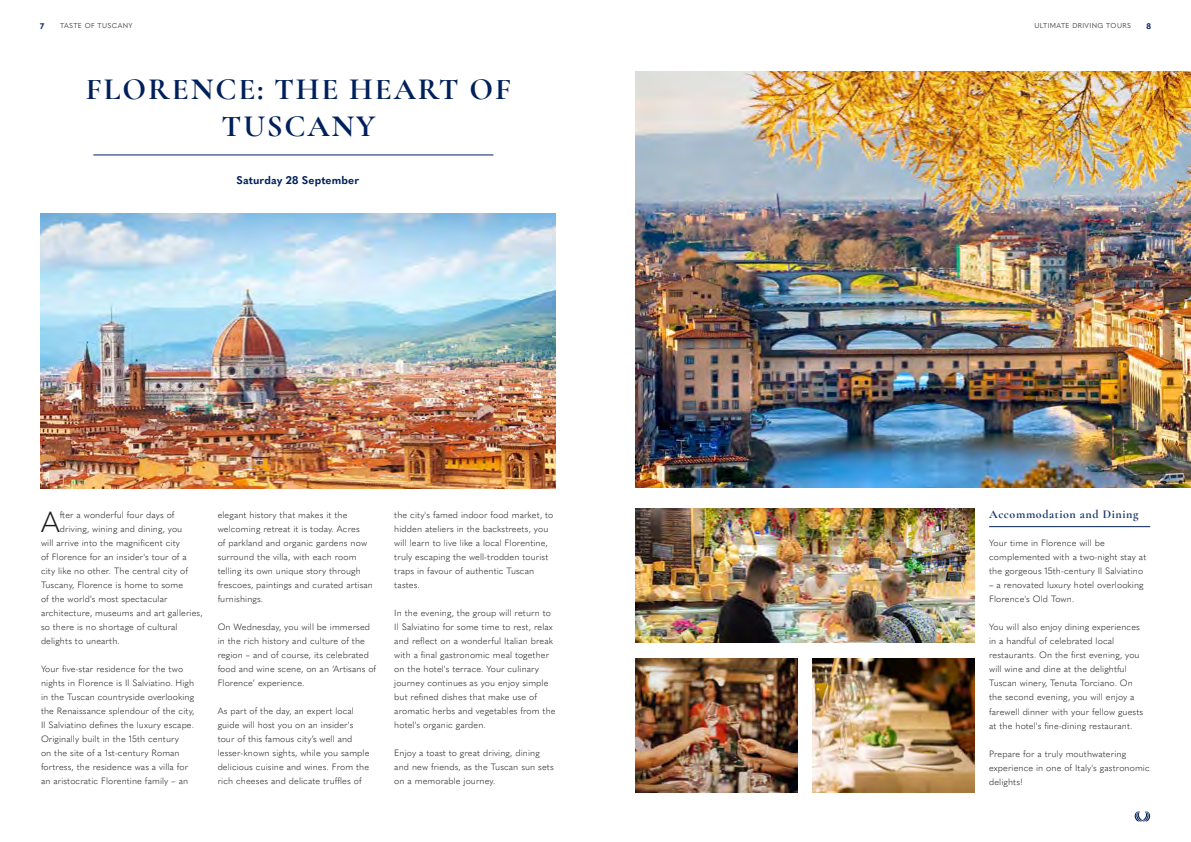
<style>
.page{position:relative;width:1191px;height:842px;background:#fff}
.page>*{position:absolute;margin:0;border:0;box-sizing:border-box;transform-origin:0 0}
.t1{font:700 31px/37.2px "Cormorant Garamond";letter-spacing:.06em;color:#00205b;text-align:center}
.t2{font:300 28.8px "Quasimoda";color:#1a1a1a}
.t3{font:700 12px "Cormorant Garamond";letter-spacing:.05em;color:#1a366b}
.t4{font:700 11px "Quasimoda";letter-spacing:.01em;color:#00205b}
.t5{font:300 9px/14px "Quasimoda";letter-spacing:.01em;color:#1a1a1a}
.t6{font:700 8px "Quasimoda";color:#00205b}
.t7{font:7px "Quasimoda";letter-spacing:.05em;color:#4d4d4d}
.s1{color:#000}
</style>
<div class="page">
<svg style="left:1134px;top:811px;width:16px;height:10px"></svg>
<hr style="left:93px;top:155px;width:400px;height:1px;background:#00205b">
<img style="left:40px;top:213px;width:516px;height:275px">
<img style="left:635px;top:71px;width:556px;height:416px">
<img style="left:635px;top:658px;width:162px;height:134px">
<img style="left:635px;top:509px;width:339px;height:134px">
<img style="left:812px;top:658px;width:162px;height:134px">
<hr style="left:989px;top:526px;width:161px;height:1px;background:#00205b">
<p class="t6" style="left:40px;top:20px;width:6px">7</p>
<p class="t7" style="left:60px;top:21px;width:74px">TASTE OF TUSCANY</p>
<p class="t7" style="left:1034px;top:21px;width:98px">ULTIMATE DRIVING TOURS</p>
<p class="t6" style="left:1146px;top:20px;width:6px">8</p>
<h1 class="t1" style="left:86px;top:70px;width:427px">FLORENCE: THE HEART OF<br>TUSCANY</h1>
<p class="t4" style="left:237px;top:172px;width:124px">Saturday 28 September</p>
<h2 class="t2" style="left:41px;top:500px;width:20px">A</h2>
<p class="t5" style="left:60px;top:507px;width:116px">fter a wonderful four days of</p>
<p class="t5" style="left:60px;top:521px;width:124px">driving, wining and dining, you</p>
<p class="t5" style="left:41px;top:535px;width:140px">will arrive into the magnificent city</p>
<p class="t5" style="left:41px;top:549px;width:147px">of Florence for an insider's tour of a</p>
<p class="t5" style="left:41px;top:563px;width:148px">city like no other. The central city of</p>
<p class="t5" style="left:41px;top:577px;width:144px">Tuscany, Florence is home to some</p>
<p class="t5" style="left:41px;top:591px;width:128px">of the world's most spectacular</p>
<p class="t5" style="left:41px;top:605px;width:163px">architecture, museums and art galleries,</p>
<p class="t5" style="left:41px;top:619px;width:138px">so there is no shortage of cultural</p>
<p class="t5" style="left:41px;top:633px;width:80px">delights to unearth.</p>
<p class="t5" style="left:41px;top:661px;width:155px">Your five-star residence for the two nights in Florence is Il Salviatino. High in the Tuscan countryside overlooking the Renaissance splendour of the city, Il Salviatino defines the luxury escape.<br>Originally built in the 15th century<br>on the site of a 1st-century Roman fortress, the residence was a villa for an aristocratic Florentine family – an</p>
<p class="t5" style="left:218px;top:507px;width:157px">elegant history that makes it the welcoming retreat it is today. Acres<br>of parkland and organic gardens now surround the villa, with each room telling its own unique story through frescoes, paintings and curated artisan furnishings.</p>
<p class="t5" style="left:218px;top:619px;width:160px">On Wednesday, you will be immersed in the rich history and culture of the region – and of course, its celebrated food and wine scene, on an ‘Artisans of Florence’ experience.</p>
<p class="t5" style="left:218px;top:703px;width:153px">As part of the day, an expert local guide will host you on an insider's tour of this famous city’s well and lesser-known sights, while you sample delicious cuisine and wines. From the rich cheeses and delicate truffles of</p>
<p class="t5" style="left:394px;top:507px;width:161px">the city's famed indoor food market, to hidden ateliers in the backstreets, you will learn to live like a local Florentine, truly escaping the well-trodden tourist traps in favour of authentic Tuscan tastes.</p>
<p class="t5" style="left:394px;top:605px;width:163px">In the evening, the group will return to Il Salviatino for some time to rest, relax and reflect on a wonderful Italian break with a final gastronomic meal together on the hotel's terrace. Your culinary journey continues as you enjoy simple but refined dishes that make use of aromatic herbs and vegetables from the hotel's organic garden.</p>
<p class="t5" style="left:394px;top:745px;width:161px">Enjoy a toast to great driving, dining and new friends, as the Tuscan sun sets on a memorable journey.</p>
<h3 class="t3" style="left:989px;top:507px;width:151px">Accommodation and Dining</h3>
<p class="t5" style="left:989px;top:536px;width:159px">Your time in Florence will be complemented with a two-night stay at the gorgeous 15th-century Il Salviatino</p>
<p class="t5" style="left:989px;top:578px;width:156px"><span class="s1">–</span> a renovated luxury hotel overlooking<br>Florence's Old Town.</p>
<p class="t5" style="left:989px;top:620px;width:156px">You will also enjoy dining experiences in a handful of celebrated local restaurants. On the first evening, you will wine and dine at the delightful Tuscan winery, Tenuta Torciano. On the second evening, you will enjoy a farewell dinner with your fellow guests at the hotel's fine-dining restaurant.</p>
<p class="t5" style="left:989px;top:746px;width:162px">Prepare for a truly mouthwatering experience in one of Italy's gastronomic delights!</p>
</div>
